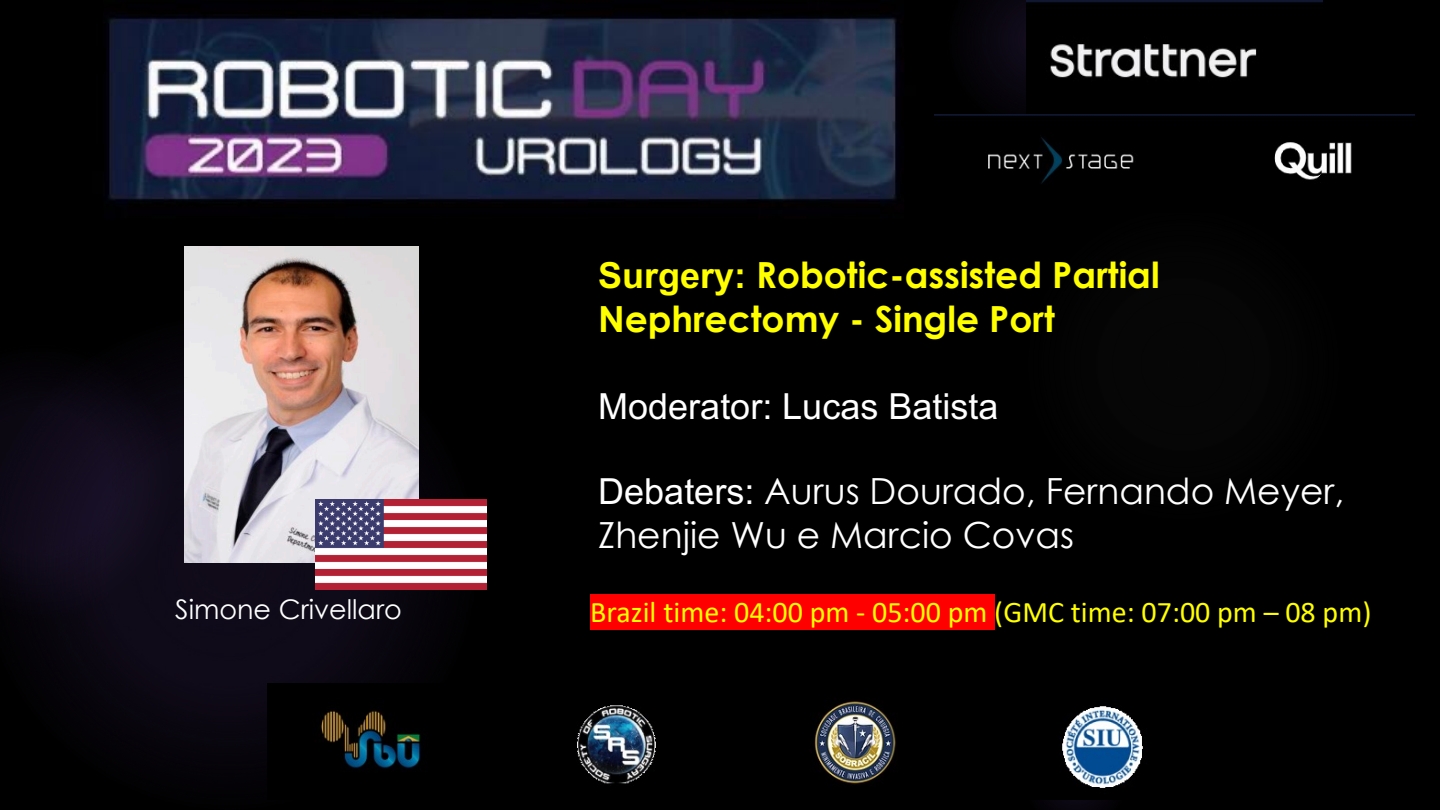
<style>
.page{position:relative;width:1440px;height:810px;background:#000}
.page>*{position:absolute;margin:0;border:0;box-sizing:border-box;transform-origin:0 0}
.t1{font:36px/43.5px "Century Gothic";color:#fff}
.t2{font:700 36px/43.5px "Century Gothic";color:#ff0}
.t3{font:36px "Arial";color:#fff}
.t4{font:30px "Calibri";color:#ff0}
.t5{font:27px "Century Gothic";color:#fff}
.s1{font-family:"Arial"}
</style>
<div class="page">
<img style="left:0;top:315px;width:477px;height:495px">
<img style="left:0;top:342px;width:180px;height:279px">
<div style="left:1017px;top:213px;width:333px;height:318px;background:#020202"></div>
<img style="left:945px;top:0;width:189px;height:114px">
<img style="left:1017px;top:799px;width:117px;height:11px">
<div style="left:590px;top:594px;width:266px;height:36px;background:#f00"></div>
<div style="left:856px;top:594px;width:9px;height:36px;background:#f00"></div>
<div style="left:865px;top:594px;width:7px;height:36px;background:#f00"></div>
<div style="left:872px;top:594px;width:122px;height:36px;background:#f00"></div>
<img style="left:80px;top:0;width:840px;height:225px">
<img style="left:267px;top:684px;width:918px;height:115px">
<img style="left:1026px;top:1px;width:297px;height:113px">
<img style="left:935px;top:114px;width:479px;height:99px">
<img style="left:184px;top:247px;width:234px;height:316px">
<img style="left:316px;top:499px;width:171px;height:91px">
<p class="t5" style="left:175px;top:592px;width:228px">Simone Crivellaro</p>
<p class="t2" style="left:598px;top:252px;width:563px"><span class="s1">Surgery:</span> Robotic-assisted Partial<br>Nephrectomy - Single Port</p>
<p class="t3" style="left:598px;top:386px;width:402px">Moderator: Lucas Batista</p>
<p class="t1" style="left:598px;top:468px;width:748px"><span class="s1">Debaters:</span> Aurus Dourado, Fernando Meyer,<br>Zhenjie Wu e Marcio Covas</p>
<p class="t4" style="left:590px;top:594px;width:783px">Brazil time: 04:00 pm - 05:00 pm (GMC time: 07:00 pm – 08 pm)</p>
</div>
